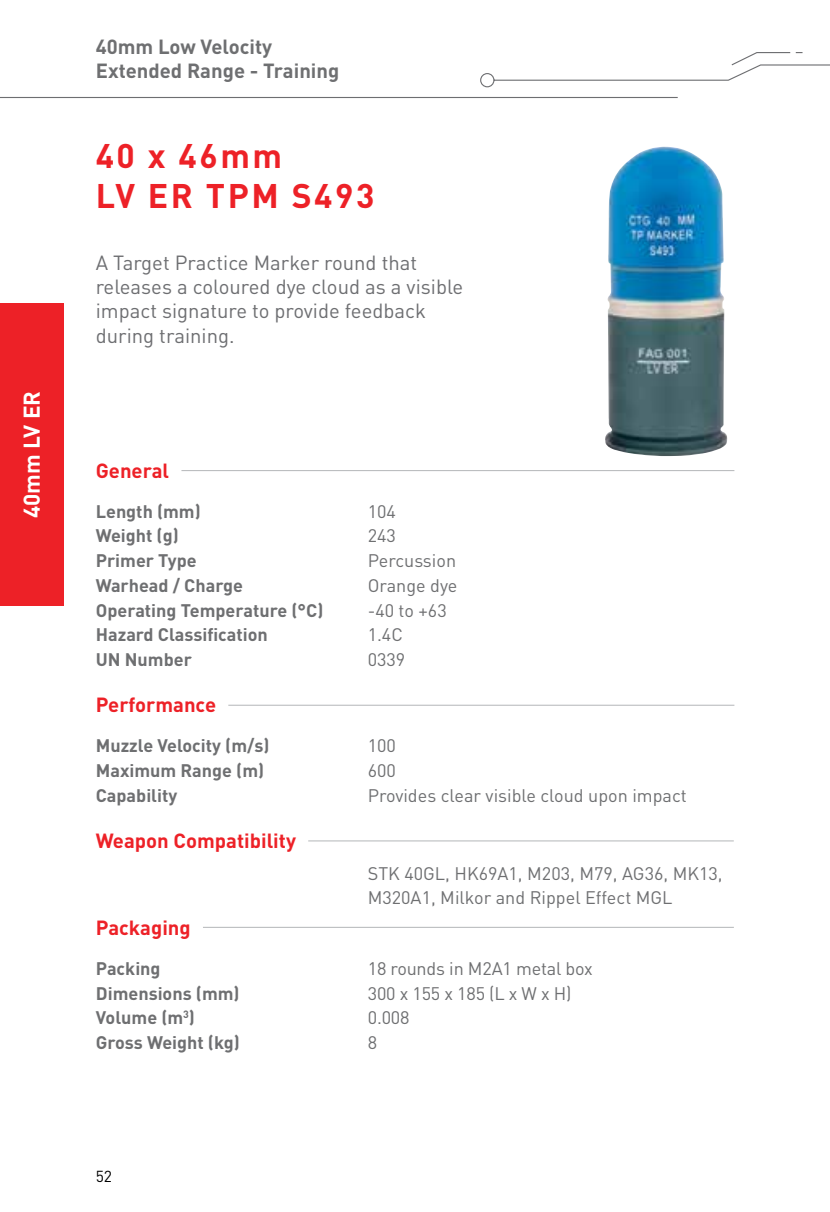
<style>
.page{position:relative;width:830px;height:1212px;background:#fff}
.page>*{position:absolute;margin:0;border:0;box-sizing:border-box;transform-origin:0 0}
.t1{font:700 33.75px/40.5px "DIN";letter-spacing:.075em;color:#ed2127}
.t2{font:700 22.5px "DIN";color:#fff}
.t3{font:20.25px/24.3px "DIN";color:#6d6e71}
.t4{font:700 20.25px "DIN";color:#ed2127}
.t5{font:700 20.25px/24.3px "DIN";color:#6e6f71}
.t6{font:18px/24.8px "DIN";color:#6e6f71}
.t7{font:700 18px/24.8px "DIN";color:#6e6f71}
.t8{font:15.75px "DIN";color:#000}
</style>
<div class="page">
<img style="left:605px;top:147px;width:122px;height:309px">
<div style="left:0;top:303px;width:64px;height:303px;background:#ed2127"></div>
<svg style="left:0;top:52px;width:829px;height:46px"></svg>
<hr style="left:181px;top:470px;width:553px;height:1px;background:#bcbec0">
<hr style="left:228px;top:705px;width:506px;height:1px;background:#bcbec0">
<hr style="left:308px;top:840px;width:425px;height:1px;background:#bcbec0">
<hr style="left:203px;top:927px;width:530px;height:1px;background:#bcbec0">
<p class="t2" style="left:17px;top:518px;width:129px;rotate:-90deg">40mm LV ER</p>
<p class="t5" style="left:96px;top:34px;width:245px">40mm Low Velocity<br>Extended Range - Training</p>
<h1 class="t1" style="left:96px;top:134px;width:280px">40 x 46mm<br>LV ER TPM S493</h1>
<p class="t3" style="left:96px;top:250px;width:369px">A Target Practice Marker round that releases a coloured dye cloud as a visible impact signature to provide feedback during training.</p>
<p class="t4" style="left:96px;top:457px;width:75px">General</p>
<p class="t7" style="left:96px;top:498px;width:229px">Length (mm)<br>Weight (g)<br>Primer Type<br>Warhead / Charge<br>Operating Temperature (°C)<br>Hazard Classification<br>UN Number</p>
<p class="t6" style="left:367px;top:498px;width:91px">104<br>243<br>Percussion<br>Orange dye -40 to +63<br>1.4C<br>0339</p>
<p class="t4" style="left:96px;top:692px;width:122px">Performance</p>
<p class="t7" style="left:96px;top:733px;width:175px">Muzzle Velocity (m/s)<br>Maximum Range (m)<br>Capability</p>
<p class="t6" style="left:367px;top:733px;width:320px">100<br>600<br>Provides clear visible cloud upon impact</p>
<p class="t4" style="left:96px;top:827px;width:202px">Weapon Compatibility</p>
<p class="t4" style="left:96px;top:914px;width:96px">Packaging</p>
<p class="t6" style="left:367px;top:860px;width:356px">STK 40GL, HK69A1, M203, M79, AG36, MK13,<br>M320A1, Milkor and Rippel Effect MGL</p>
<p class="t7" style="left:96px;top:955px;width:146px">Packing<br>Dimensions (mm)<br>Volume (m<sup>3</sup>)<br>Gross Weight (kg)</p>
<p class="t6" style="left:367px;top:956px;width:226px">18 rounds in M2A1 metal box<br>300 x 155 x 185 (L x W x H)<br>0.008<br>8</p>
<p class="t8" style="left:96px;top:1167px;width:18px">52</p>
</div>
